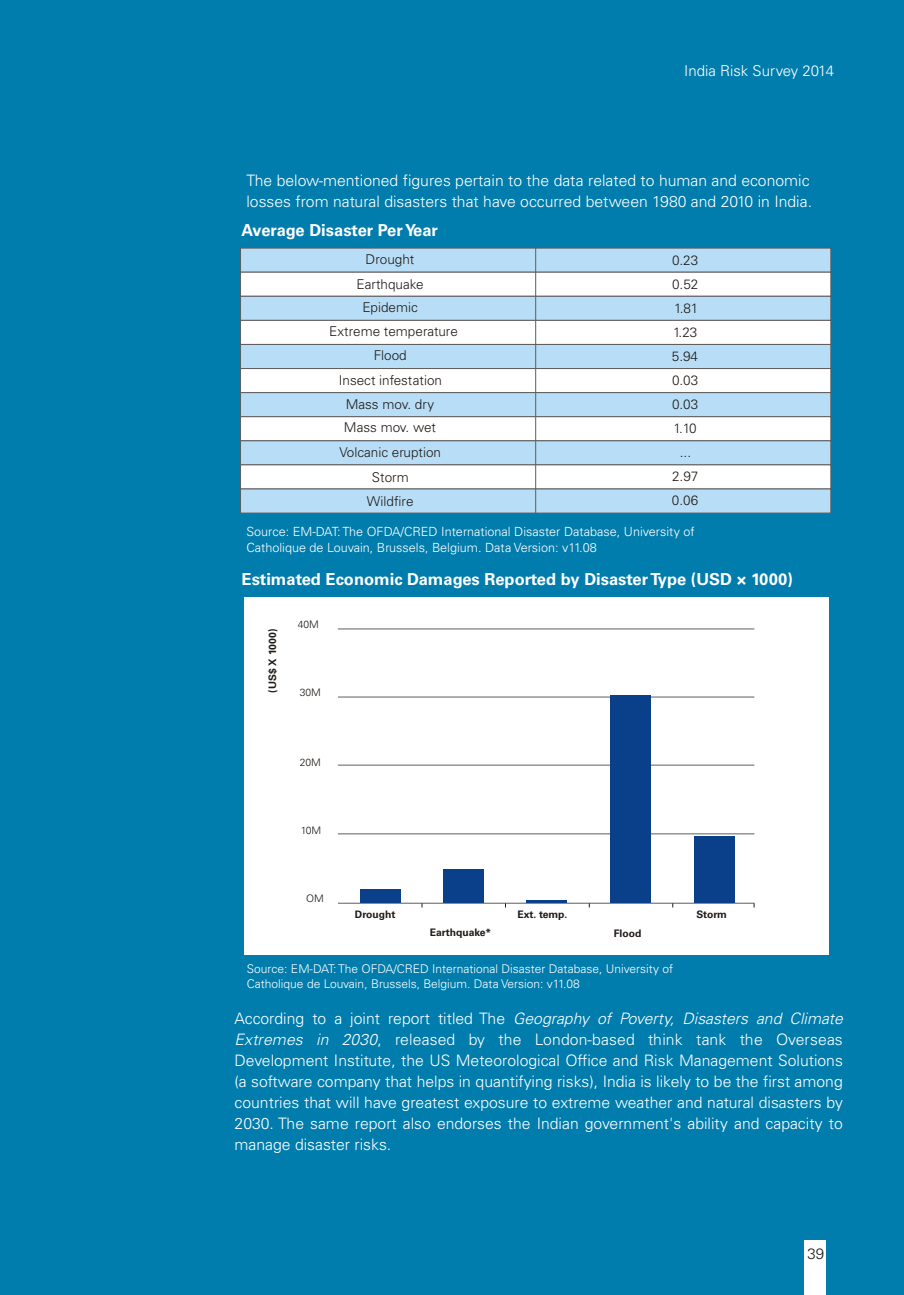
<style>
.page{position:relative;width:904px;height:1295px;background:#007dad}
.page>*{position:absolute;margin:0;border:0;box-sizing:border-box;transform-origin:0 0}
.t1{font:16.5px "Univers 45 Light,Bold";color:#fff}
.t2{font:300 15.75px/21px "Univers 45";color:#fff;text-align:justify}
.t3{font:15.75px "Univers 45 Light,Italic";color:#fff}
.t4{font:300 15px "Univers 45";color:#fff}
.t5{font:300 15px "Univers 45";color:#1f1a17}
.t6{font:300 13.5px/24px "Univers 45";color:#1f1a17;text-align:center}
.t7{font:300 12.6px/16px "Univers 45";color:#fff}
.t8{font:300 12px/15.3px "Univers 45";color:#fff}
.t9{font:10.35px "Univers 45 Light,Bold";color:#1f1a17}
.t10{font:300 10.35px "Univers 45";color:#1f1a17}
.s1{font-family:"Univers 45";font-weight:300}
.s2{font-family:"Univers 45 Light,Italic";font-weight:400}
</style>
<div class="page">
<div style="left:244px;top:597px;width:584px;height:357px;background:#fff"></div>
<svg style="left:240px;top:247px;width:591px;height:267px;background:#d0e4f1"></svg>
<hr style="left:535px;top:248px;width:1px;height:265px;background:#615c5c">
<hr style="left:338px;top:628px;width:416px;height:1px;background:#615c5c">
<hr style="left:338px;top:696px;width:416px;height:1px;background:#615c5c">
<hr style="left:338px;top:764px;width:416px;height:1px;background:#615c5c">
<hr style="left:338px;top:833px;width:416px;height:1px;background:#615c5c">
<hr style="left:338px;top:903px;width:416px;height:1px;background:#615c5c">
<div style="left:610px;top:695px;width:40px;height:207px;background:#0a408a"></div>
<div style="left:694px;top:836px;width:41px;height:66px;background:#0a408a"></div>
<div style="left:443px;top:869px;width:40px;height:33px;background:#0a408a"></div>
<div style="left:360px;top:889px;width:41px;height:13px;background:#0a408a"></div>
<hr style="left:526px;top:900px;width:41px;height:2px;background:#0a408a">
<div style="left:805px;top:1240px;width:21px;height:55px;background:#fff"></div>
<p class="t4" style="left:684px;top:65px;width:151px">India Risk Survey 2014</p>
<p class="t2" style="left:246px;top:172px;width:567px">The below-mentioned figures pertain to the data related to human and economic losses from natural disasters that have occurred between 1980 and 2010 in India.</p>
<p class="t1" style="left:242px;top:223px;width:198px">Average Disaster Per Year</p>
<p class="t6" style="left:366px;top:248px;width:50px">Drought</p>
<p class="t6" style="left:672px;top:249px;width:28px">0.23</p>
<p class="t6" style="left:329px;top:273px;width:130px">Earthquake<br>Epidemic<br>Extreme temperature<br>Flood<br>Insect infestation<br>Mass mov. dry</p>
<p class="t6" style="left:340px;top:416px;width:103px;line-height:24.5px">Mass mov. wet<br>Volcanic eruption<br>Storm<br>Wildfire</p>
<p class="t6" style="left:672px;top:273px;width:28px">0.52<br>1.81<br>1.23<br>5.94<br>0.03<br>0.03<br>1.10 ...<br>2.97<br>0.06</p>
<p class="t7" style="left:246px;top:524px;width:450px">Source: EM-DAT: The OFDA/CRED International Disaster Database, University of<br>Catholique de Louvain, Brussels, Belgium. Data Version: v11.08</p>
<p class="t1" style="left:242px;top:573px;width:553px">Estimated Economic Damages Reported by Disaster Type (USD × 1000)</p>
<p class="t9" style="left:268px;top:692px;width:65px;rotate:-90deg">(US$ X 1000)</p>
<p class="t10" style="left:298px;top:620px;width:23px">40M</p>
<p class="t10" style="left:300px;top:688px;width:23px">30M</p>
<p class="t10" style="left:300px;top:758px;width:23px">20M</p>
<p class="t10" style="left:301px;top:826px;width:22px">10M</p>
<p class="t10" style="left:306px;top:894px;width:19px">OM</p>
<p class="t9" style="left:355px;top:910px;width:42px">Drought</p>
<p class="t9" style="left:430px;top:928px;width:63px">Earthquake*</p>
<p class="t9" style="left:517px;top:910px;width:52px">Ext. temp.</p>
<p class="t9" style="left:614px;top:929px;width:29px">Flood</p>
<p class="t8" style="left:247px;top:962px;width:428px">Source: EM-DAT: The OFDA/CRED International Disaster Database, University of<br>Catholique de Louvain, Brussels, Belgium. Data Version: v11.08</p>
<p class="t9" style="left:696px;top:910px;width:32px">Storm</p>
<p class="t3" style="left:235px;top:1012px;width:610px"><span class="s1">According to a joint report titled The</span> Geography of Poverty, Disasters and Climate</p>
<p class="t2" style="left:235px;top:1030px;width:610px"><span class="s2">Extremes in 2030</span>, released by the London-based think tank the Overseas Development Institute, the US Meteorological Office and Risk Management Solutions (a software company that helps in quantifying risks), India is likely to be the first among countries that will have greatest exposure to extreme weather and natural disasters by 2030. The same report also endorses the Indian government's ability and capacity to manage disaster risks.</p>
<p class="t5" style="left:807px;top:1247px;width:18px">39</p>
</div>
